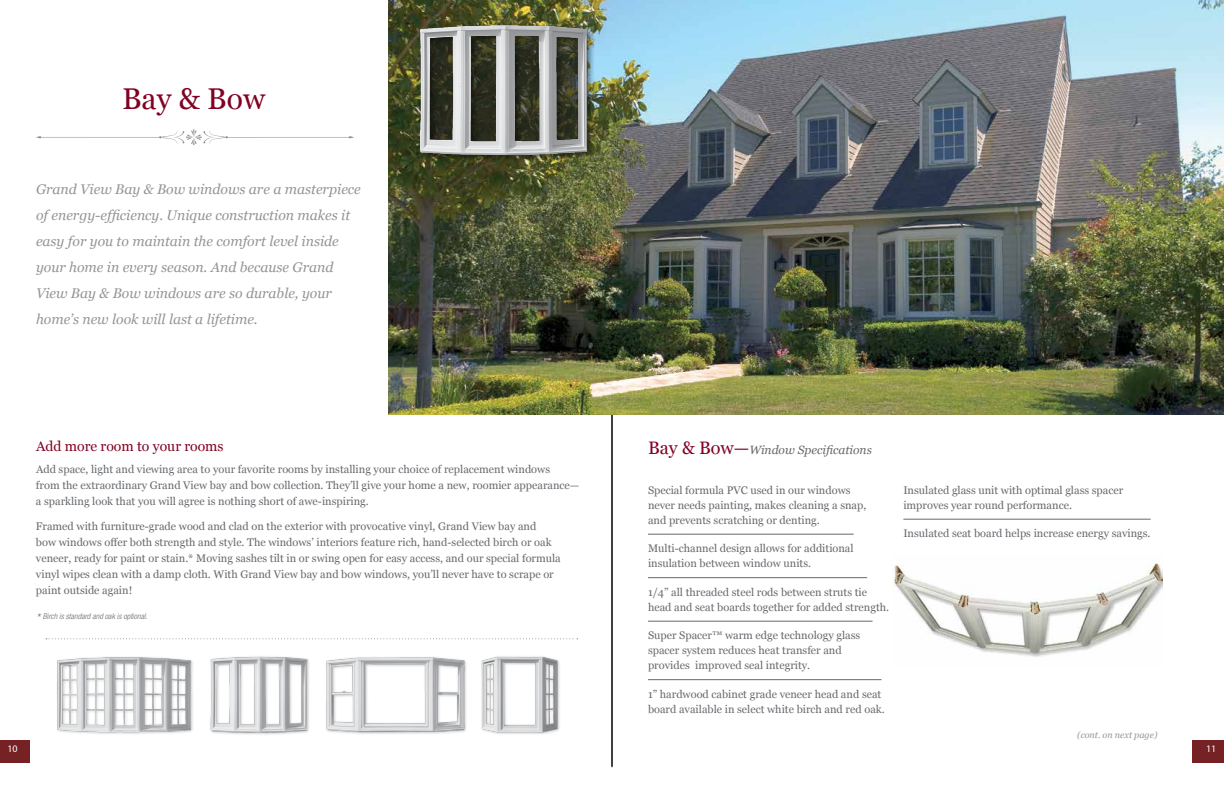
<style>
.page{position:relative;width:1224px;height:792px;background:#fff}
.page>*{position:absolute;margin:0;border:0;box-sizing:border-box;transform-origin:0 0}
.t1{font:30px "Georgia";color:#820024}
.t2{font:italic 14px/26px "Georgia";color:#939598}
.t3{font:14px "Georgia";color:#820024}
.t4{font:italic 12px "Georgia";color:#66696d}
.t5{font:11px/15px "Georgia";color:#66696d}
.t6{font:10px "Myriad Pro";color:#fff}
.t7{font:italic 9px "Georgia";color:#939598}
.t8{font:italic 300 condensed 8px "Helvetica Neue LT Std";color:#66696d}
.s1{font-size:12px}
.s2{font-style:normal;font-size:18px;color:#820024}
</style>
<div class="page">
<hr style="left:612px;top:0;width:1px;height:767px;background:#000">
<img style="left:57px;top:655px;width:555px;height:91px">
<img style="left:388px;top:0;width:836px;height:414px">
<img style="left:892px;top:563px;width:271px;height:94px">
<img style="left:418px;top:22px;width:176px;height:143px">
<hr style="left:648px;top:534px;width:206px;height:1px;background:#66696d">
<hr style="left:648px;top:578px;width:219px;height:1px;background:#66696d">
<hr style="left:648px;top:621px;width:225px;height:1px;background:#66696d">
<hr style="left:648px;top:680px;width:233px;height:1px;background:#66696d">
<hr style="left:903px;top:519px;width:248px;height:1px;background:#66696d">
<svg style="left:36px;top:129px;width:318px;height:16px"></svg>
<svg style="left:46px;top:638px;width:532px;height:1px"></svg>
<div style="left:1193px;top:740px;width:31px;height:22px;background:#762123"></div>
<div style="left:0;top:740px;width:30px;height:22px;background:#762123"></div>
<h1 class="t1" style="left:122px;top:80px;width:145px">Bay &amp; Bow</h1>
<p class="t2" style="left:36px;top:176px;width:326px">Grand View Bay &amp; Bow windows are a masterpiece of energy-efficiency. Unique construction makes it easy for you to maintain the comfort level inside your home in every season. And because Grand View Bay &amp; Bow windows are so durable, your home’s new look will last a lifetime.</p>
<p class="t3" style="left:36px;top:438px;width:189px">Add more room to your rooms</p>
<p class="t5" style="left:36px;top:461px;width:545px;line-height:16px">Add space, light and viewing area to your favorite rooms by installing your choice of replacement windows<br>from the extraordinary Grand View bay and bow collection. They’ll give your home a new, roomier appearance— a sparkling look that you will agree is nothing short of awe-inspiring.</p>
<p class="t5" style="left:36px;top:518px;width:526px;line-height:16px">Framed with furniture-grade wood and clad on the exterior with provocative vinyl, Grand View bay and<br>bow windows offer both strength and style. The windows’ interiors feature rich, hand-selected birch or oak veneer, ready for paint or stain.* Moving sashes tilt in or swing open for easy access, and our special formula vinyl wipes clean with a damp cloth. With Grand View bay and bow windows, you’ll never have to scrape or paint outside again!</p>
<p class="t8" style="left:36px;top:612px;width:113px"><span class="s1">*</span> Birch is standard and oak is optional.</p>
<p class="t4" style="left:648px;top:442px;width:225px"><span class="s2">Bay &amp; Bow—</span>Window Specifications</p>
<p class="t5" style="left:648px;top:482px;width:220px">Special formula PVC used in our windows never needs painting, makes cleaning a snap, and prevents scratching or denting.</p>
<p class="t5" style="left:648px;top:541px;width:207px">Multi-channel design allows for additional insulation between window units.</p>
<p class="t5" style="left:648px;top:585px;width:243px">1/4” all threaded steel rods between struts tie head and seat boards together for added strength.</p>
<p class="t5" style="left:648px;top:628px;width:214px">Super Spacer™ warm edge technology glass spacer system reduces heat transfer and provides improved seal integrity.</p>
<p class="t5" style="left:648px;top:687px;width:238px">1” hardwood cabinet grade veneer head and seat board available in select white birch and red oak.</p>
<p class="t5" style="left:903px;top:483px;width:221px">Insulated glass unit with optimal glass spacer improves year round performance.</p>
<p class="t5" style="left:903px;top:526px;width:249px">Insulated seat board helps increase energy savings.</p>
<p class="t7" style="left:1077px;top:729px;width:82px">(cont. on next page)</p>
<p class="t6" style="left:7px;top:743px;width:12px">10</p>
<p class="t6" style="left:1206px;top:743px;width:12px">11</p>
</div>
